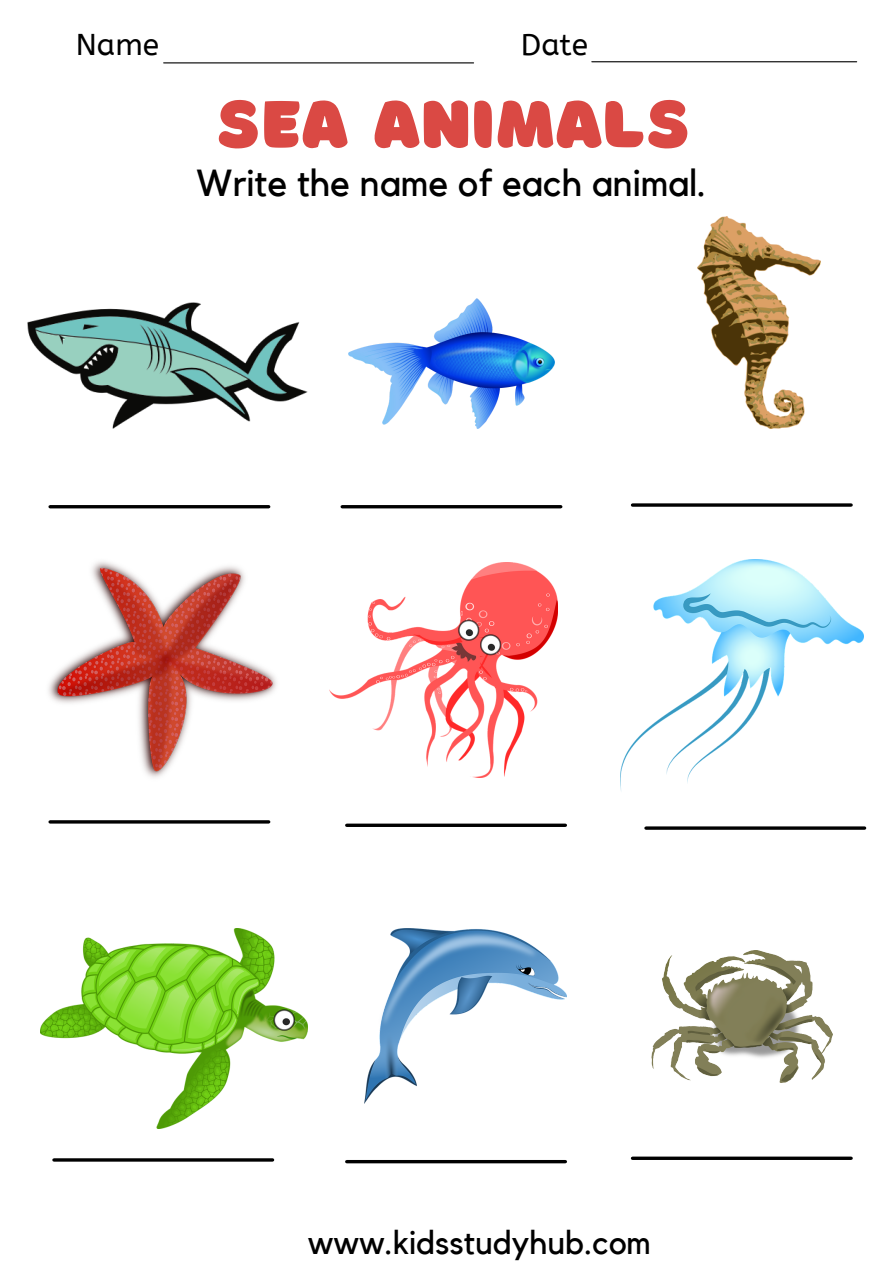
<style>
.page{position:relative;width:894px;height:1264px;background:#fff}
.page>*{position:absolute;margin:0;border:0;box-sizing:border-box;transform-origin:0 0}
.t1{font:69.15px "Borsok";letter-spacing:.02em;color:#da4944}
.t2{font:37.5px "Kollektif";color:#000}
.t3{font:33px "Kollektif";color:#000}
.t4{font:30px "A Bee Zee";color:#000}
</style>
<div class="page">
<hr style="left:50px;top:505px;width:218px;height:3px;background:#000">
<hr style="left:342px;top:505px;width:218px;height:3px;background:#000">
<hr style="left:632px;top:503px;width:218px;height:3px;background:#000">
<hr style="left:50px;top:820px;width:218px;height:3px;background:#000">
<hr style="left:54px;top:1158px;width:218px;height:3px;background:#000">
<svg style="left:346px;top:823px;width:219px;height:4px"></svg>
<svg style="left:346px;top:1160px;width:219px;height:3px"></svg>
<hr style="left:632px;top:1156px;width:218px;height:3px;background:#000">
<hr style="left:645px;top:826px;width:219px;height:3px;background:#000">
<hr style="left:164px;top:62px;width:309px;height:1px;background:#000">
<hr style="left:591px;top:61px;width:265px;height:1px;background:#000">
<img style="left:27px;top:303px;width:281px;height:126px">
<img style="left:348px;top:298px;width:206px;height:131px">
<img style="left:697px;top:216px;width:123px;height:212px">
<img style="left:48px;top:561px;width:229px;height:217px">
<img style="left:329px;top:562px;width:228px;height:215px">
<img style="left:620px;top:559px;width:242px;height:232px">
<img style="left:41px;top:928px;width:266px;height:200px">
<img style="left:364px;top:928px;width:203px;height:175px">
<img style="left:651px;top:950px;width:181px;height:132px">
<p class="t4" style="left:76px;top:28px;width:85px">Name</p>
<p class="t4" style="left:520px;top:28px;width:69px">Date</p>
<p class="t1" style="left:217px;top:83px;width:474px">SEA ANIMALS</p>
<p class="t2" style="left:196px;top:166px;width:511px">Write the name of each animal.</p>
<p class="t3" style="left:308px;top:1227px;width:344px">www.kidsstudyhub.com</p>
</div>
